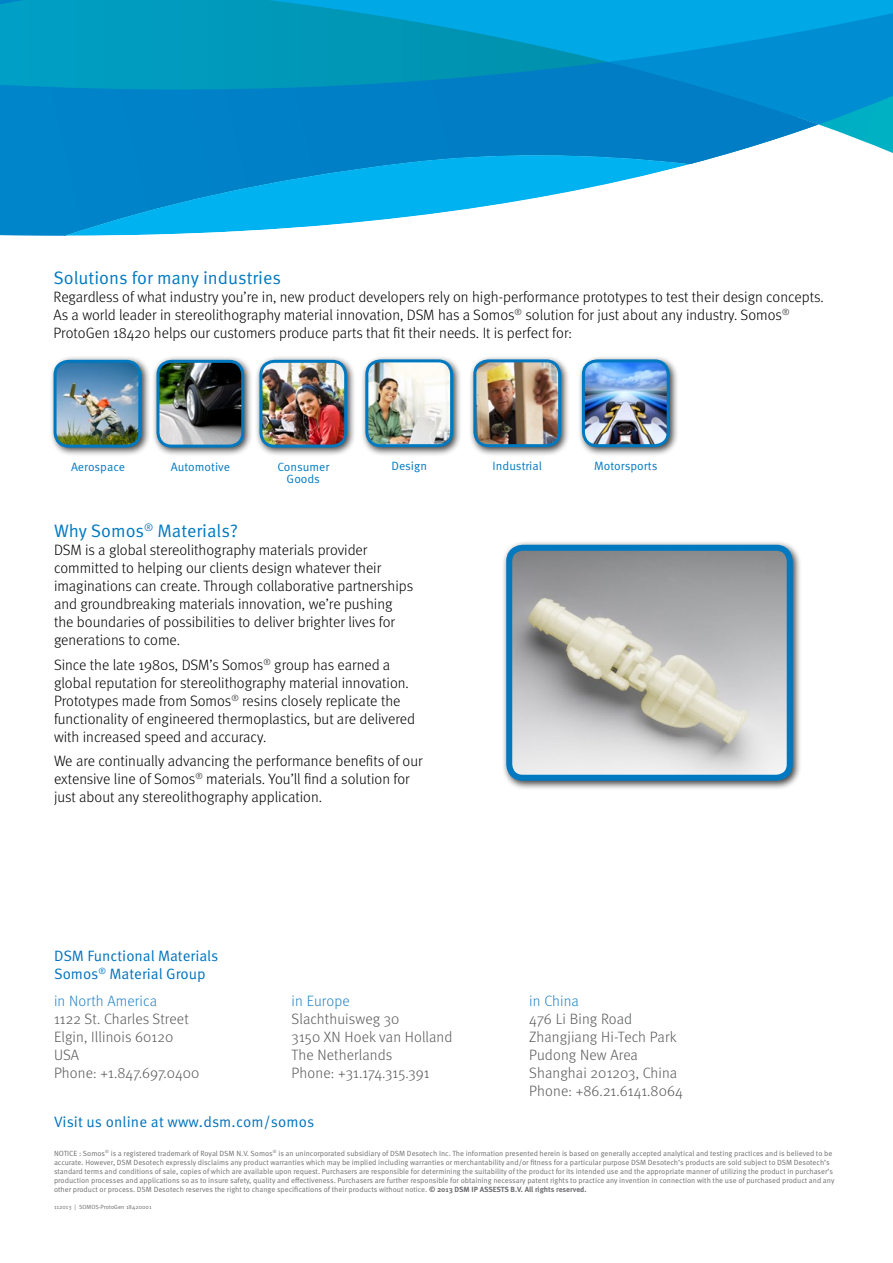
<style>
.page{position:relative;width:893px;height:1263px;background:#fff}
.page>*{position:absolute;margin:0;border:0;box-sizing:border-box;transform-origin:0 0}
.t1{font:18px "Meta Pro Norm";color:#0079c1}
.t2{font:300 15px/18px "Meta Pro";color:#000}
.t3{font:300 15px/18px "Meta Pro";letter-spacing:.01em;color:#58595b}
.t4{font:15px/18px "Meta Pro Norm";color:#0072bc}
.t5{font:300 15px "Meta Pro";letter-spacing:.01em;color:#2484c6}
.t6{font:12px "Meta Pro Norm";color:#0079c1}
.t7{font:7.5px/9px "Meta Pro Norm";color:#6d6e71}
.t8{font:6px "Meta Pro Norm";color:#6d6e71}
.s1{font-family:"Meta Pro";font-weight:700}
</style>
<div class="page">
<svg style="left:0;top:153px;width:730px;height:83px"></svg>
<svg style="left:65px;top:153px;width:625px;height:83px"></svg>
<svg style="left:0;top:0;width:893px;height:153px;background:#0491c9"></svg>
<div style="left:49px;top:355px;width:102px;height:102px;background:#000;opacity:.75"></div>
<img style="left:55px;top:361px;width:85px;height:85px">
<div style="left:54px;top:360px;width:87px;height:88px;border:3px solid #0079c1;border-radius:14px"></div>
<div style="left:152px;top:355px;width:102px;height:102px;background:#000;opacity:.75"></div>
<img style="left:158px;top:361px;width:85px;height:85px">
<div style="left:156px;top:360px;width:88px;height:88px;border:3px solid #0079c1;border-radius:14px"></div>
<div style="left:255px;top:355px;width:102px;height:102px;background:#000;opacity:.75"></div>
<img style="left:261px;top:361px;width:85px;height:85px">
<div style="left:259px;top:360px;width:88px;height:88px;border:3px solid #0079c1;border-radius:14px"></div>
<div style="left:361px;top:355px;width:102px;height:102px;background:#000;opacity:.75"></div>
<img style="left:367px;top:361px;width:85px;height:85px">
<div style="left:365px;top:359px;width:88px;height:88px;border:3px solid #0079c1;border-radius:14px"></div>
<div style="left:577px;top:355px;width:102px;height:102px;background:#000;opacity:.75"></div>
<img style="left:583px;top:361px;width:85px;height:85px">
<div style="left:582px;top:359px;width:88px;height:88px;border:3px solid #0079c1;border-radius:14px"></div>
<div style="left:469px;top:355px;width:102px;height:102px;background:#000;opacity:.75"></div>
<img style="left:475px;top:361px;width:85px;height:85px">
<div style="left:473px;top:359px;width:88px;height:88px;border:3px solid #0079c1;border-radius:14px"></div>
<div style="left:502px;top:540px;width:300px;height:250px;background:#000;opacity:.75"></div>
<img style="left:509px;top:548px;width:281px;height:230px">
<div style="left:506px;top:545px;width:287px;height:236px;border:6px solid #0079c1;border-radius:14px"></div>
<h1 class="t1" style="left:54px;top:264px;width:229px">Solutions for many industries</h1>
<p class="t2" style="left:54px;top:287px;width:772px">Regardless of what industry you’re in, new product developers rely on high-performance prototypes to test their design concepts.<br>As a world leader in stereolithography material innovation, DSM has a Somos<sup>®</sup> solution for just about any industry. Somos<sup>®<br></sup>ProtoGen 18420 helps our customers produce parts that fit their needs. It is perfect for:</p>
<h3 class="t6" style="left:277px;top:458px;width:53px">Consumer</h3>
<h3 class="t6" style="left:391px;top:457px;width:37px">Design</h3>
<h3 class="t6" style="left:493px;top:457px;width:51px">Industrial</h3>
<h3 class="t6" style="left:287px;top:470px;width:35px">Goods</h3>
<h3 class="t6" style="left:71px;top:458px;width:56px">Aerospace</h3>
<h3 class="t6" style="left:171px;top:458px;width:61px">Automotive</h3>
<h3 class="t6" style="left:594px;top:457px;width:65px">Motorsports</h3>
<h1 class="t1" style="left:54px;top:517px;width:185px">Why Somos<sup>®</sup> Materials?</h1>
<p class="t2" style="left:54px;top:540px;width:361px">DSM is a global stereolithography materials provider committed to helping our clients design whatever their imaginations can create. Through collaborative partnerships and groundbreaking materials innovation, we’re pushing the boundaries of possibilities to deliver brighter lives for generations to come.</p>
<p class="t2" style="left:54px;top:654px;width:363px">Since the late 1980s, DSM’s Somos<sup>®</sup> group has earned a global reputation for stereolithography material innovation.<br>Prototypes made from Somos<sup>®</sup> resins closely replicate the functionality of engineered thermoplastics, but are delivered with increased speed and accuracy.</p>
<h2 class="t2" style="left:54px;top:751px;width:370px">We are continually advancing the performance benefits of our extensive line of Somos<sup>®</sup> materials. You’ll find a solution for just about any stereolithography application.</h2>
<h2 class="t4" style="left:54px;top:946px;width:166px">DSM Functional Materials<br>Somos<sup>®</sup> Material Group</h2>
<h2 class="t5" style="left:54px;top:990px;width:105px">in North America</h2>
<h2 class="t3" style="left:54px;top:1009px;width:147px">1122 St. Charles Street<br>Elgin, Illinois 60120<br>USA<br>Phone: +1.847.697.0400</h2>
<h2 class="t4" style="left:54px;top:1112px;width:262px">Visit us online at www.dsm.com/somos</h2>
<h2 class="t5" style="left:292px;top:990px;width:60px">in Europe</h2>
<h2 class="t3" style="left:292px;top:1009px;width:162px">Slachthuisweg 30<br>3150 XN Hoek van Holland<br>The Netherlands<br>Phone: +31.174.315.391</h2>
<h2 class="t5" style="left:529px;top:990px;width:51px">in China</h2>
<h2 class="t3" style="left:529px;top:1009px;width:155px">476 Li Bing Road<br>Zhangjiang Hi-Tech Park<br>Pudong New Area<br>Shanghai 201203, China<br>Phone: +86.21.6141.8064</h2>
<p class="t7" style="left:54px;top:1148px;width:782px">NOTICE : Somos<sup>®</sup> is a registered trademark of Royal DSM N.V. Somos<sup>®</sup> is an unincorporated subsidiary of DSM Desotech Inc. The information presented herein is based on generally accepted analytical and testing practices and is believed to be accurate. However, DSM Desotech expressly disclaims any product warranties which may be implied including warranties or merchantability and/or fitness for a particular purpose DSM Desotech’s products are sold subject to DSM Desotech’s standard terms and conditions of sale, copies of which are available upon request. Purchasers are responsible for determining the suitability of the product for its intended use and the appropriate manner of utilizing the product in purchaser’s production processes and applications so as to insure safety, quality and effectiveness. Purchasers are further responsible for obtaining necessary patent rights to practice any invention in connection with the use of purchased product and any other product or process. DSM Desotech reserves the right to change specifications of their products without notice. <span class="s1">© 2013 DSM IP ASSESTS B.V. All rights reserved.</span></p>
<p class="t8" style="left:54px;top:1202px;width:99px">112013 | SOMOS-ProtoGen 18420001</p>
</div>
